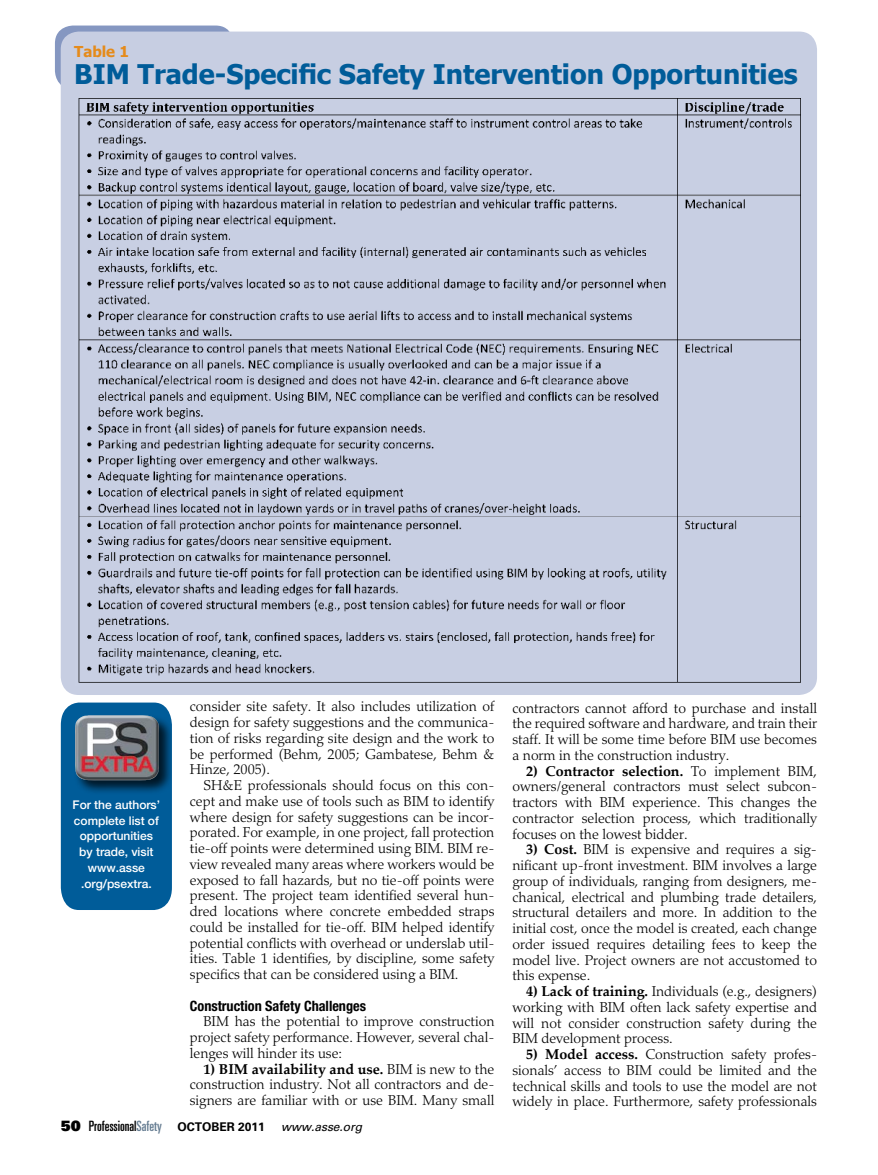
<style>
.page{position:relative;width:878px;height:1175px;background:#fff}
.page>*{position:absolute;margin:0;border:0;box-sizing:border-box;transform-origin:0 0}
.t1{font:700 27px "Tahoma";color:#005c99}
.t2{font:700 15px "Tahoma";color:#e58b1b}
.t3{font:300 14.25px/15.8px "Palatino LT Std";color:#000;text-align:justify}
.t4{font:700 14.25px "Palatino Linotype";color:#000}
.t5{font:ultra-condensed 14.25px "Univers";color:#000}
.t6{font:700 condensed 14.25px "Helvetica Neue LT Std";color:#000}
.t7{font:500 12px/15.8px "Helvetica Neue LT Std";letter-spacing:-.005em;color:#fff;text-align:center}
.s1{font-family:"Palatino LT Std";font-weight:300}
.s2{font-weight:900;font-stretch:normal}
.s3{color:#657c91}
.s4{font-weight:700;font-stretch:normal;font-size:12px}
.s5{font-style:italic;font-stretch:normal;font-size:12px}
.s6{font-family:"Palatino Linotype";font-weight:700}
</style>
<div class="page">
<div style="left:55px;top:26px;width:178px;height:63px;background:linear-gradient(to right,#8799c2,#8496c1);border-radius:18px"></div>
<div style="left:61px;top:32px;width:756px;height:663px;background:#c7cee2;border-radius:18px"></div>
<img style="left:78px;top:98px;width:722px;height:585px">
<div style="left:61px;top:702px;width:111px;height:208px;background:#005c99"></div>
<div style="left:74px;top:713px;width:98px;height:82px;background:#000;opacity:.75"></div>
<img style="left:75px;top:715px;width:84px;height:65px">
<p class="t2" style="left:74px;top:41px;width:56px">Table 1</p>
<h1 class="t1" style="left:74px;top:55px;width:724px">BIM Trade-Specific Safety Intervention Opportunities</h1>
<p class="t7" style="left:73px;top:796px;width:89px">For the authors’ complete list of opportunities by trade, visit www.asse .org/psextra.</p>
<p class="t3" style="left:190px;top:699px;width:306px">consider site safety. It also includes utilization of design for safety suggestions and the communica&shy;tion of risks regarding site design and the work to be performed (Behm, 2005; Gambatese, Behm &amp; Hinze, 2005).</p>
<p class="t3" style="left:190px;top:777px;width:306px;text-indent:13px">SH&amp;E professionals should focus on this con&shy;cept and make use of tools such as BIM to identify where design for safety suggestions can be incor&shy;porated. For example, in one project, fall protection tie-off points were determined using BIM. BIM re&shy;view revealed many areas where workers would be exposed to fall hazards, but no tie-off points were present. The project team identified several hun&shy;dred locations where concrete embedded straps could be installed for tie-off. BIM helped identify potential conflicts with overhead or underslab util&shy;ities. Table 1 identifies, by discipline, some safety specifics that can be considered using a BIM.</p>
<p class="t6" style="left:190px;top:997px;width:178px">Construction Safety Challenges</p>
<p class="t3" style="left:190px;top:1014px;width:306px;text-indent:13px">BIM has the potential to improve construction project safety performance. However, several chal&shy;lenges will hinder its use:</p>
<p class="t4" style="left:203px;top:1058px;width:292px">1) BIM availability and use. <span class="s1">BIM is new to the</span></p>
<p class="t3" style="left:190px;top:1077px;width:306px">construction industry. Not all contractors and de&shy;signers are familiar with or use BIM. Many small</p>
<p class="t5" style="left:61px;top:1117px;width:303px"><span class="s2">50</span> Professional<span class="s3">Safety</span> <span class="s4">OCTOBER 2011</span> <span class="s5">www.asse.org</span></p>
<p class="t3" style="left:512px;top:700px;width:306px">contractors cannot afford to purchase and install the required software and hardware, and train their staff. It will be some time before BIM use becomes a norm in the construction industry.</p>
<p class="t4" style="left:526px;top:760px;width:292px">2) Contractor selection. <span class="s1">To implement BIM,</span></p>
<p class="t3" style="left:512px;top:779px;width:306px">owners/general contractors must select subcon&shy;tractors with BIM experience. This changes the contractor selection process, which traditionally focuses on the lowest bidder.</p>
<p class="t3" style="left:512px;top:842px;width:306px;text-indent:13px"><span class="s6">3) Cost.</span> BIM is expensive and requires a sig&shy;nificant up-front investment. BIM involves a large group of individuals, ranging from designers, me&shy;chanical, electrical and plumbing trade detailers, structural detailers and more. In addition to the initial cost, once the model is created, each change order issued requires detailing fees to keep the model live. Project owners are not accustomed to this expense.</p>
<p class="t3" style="left:512px;top:983px;width:306px;text-indent:13px"><span class="s6">4) Lack of training.</span> Individuals (e.g., designers) working with BIM often lack safety expertise and will not consider construction safety during the BIM development process.</p>
<p class="t3" style="left:512px;top:1046px;width:306px;text-indent:13px"><span class="s6">5) Model access.</span> Construction safety profes&shy;sionals’ access to BIM could be limited and the technical skills and tools to use the model are not widely in place. Furthermore, safety professionals</p>
</div>
